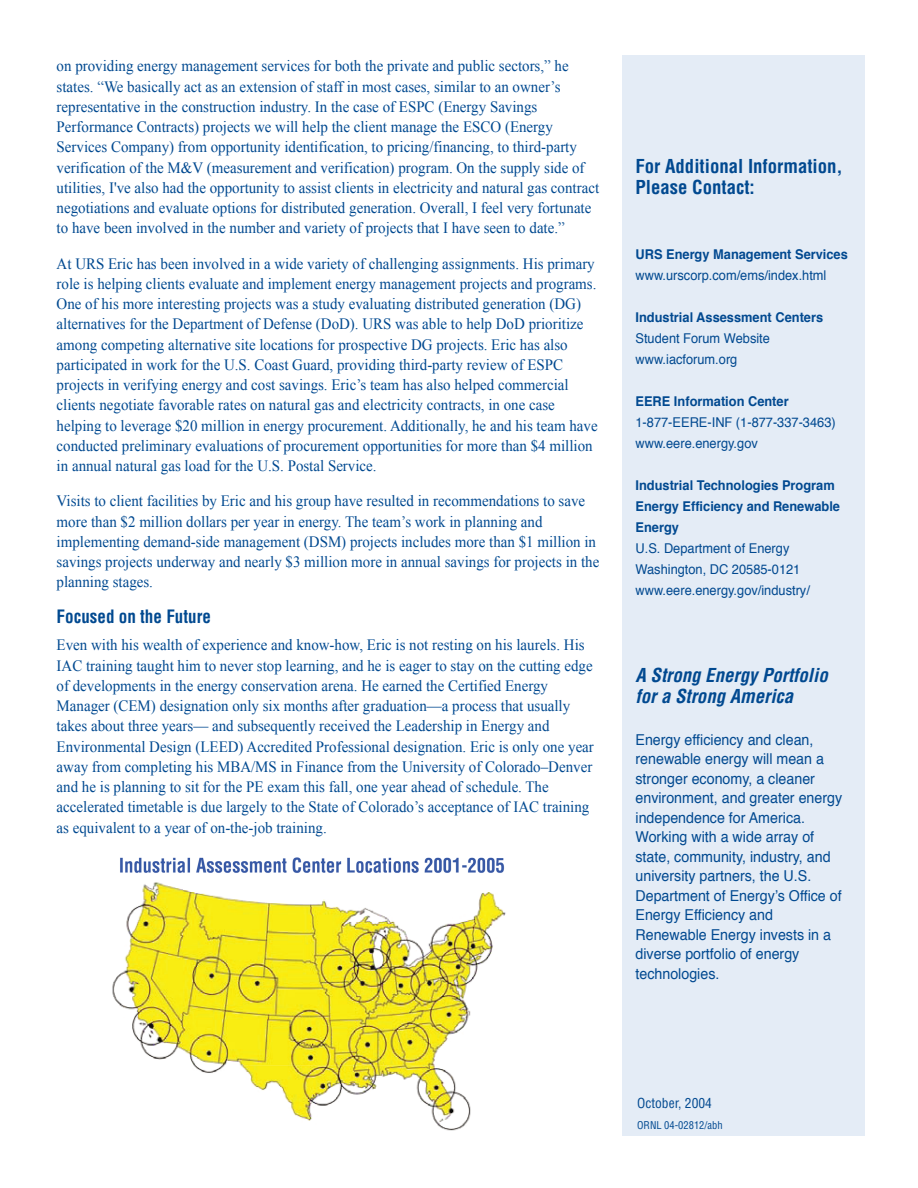
<style>
.page{position:relative;width:918px;height:1188px;background:#fff}
.page>*{position:absolute;margin:0;border:0;box-sizing:border-box;transform-origin:0 0}
.t1{font:italic 700 condensed 18.75px/21px "Helvetica";color:#014990}
.t2{font:700 condensed 18.75px/21px "Helvetica";color:#014990}
.t3{font:700 condensed 18px "Helvetica";color:#014990;scale:.95 1}
.t4{font:15.75px/20.2px "Times New Roman";color:#014990;scale:.95 1}
.t5{font:15px/19.5px "Helvetica";color:#014990;scale:.95 1}
.t6{font:13.5px/21px "Helvetica";color:#014990;scale:.95 1}
.t7{font:700 13.5px/21px "Helvetica";color:#014990;scale:.95 1}
.t8{font:condensed 13.5px "Helvetica";color:#014990}
.t9{font:condensed 10.5px "Helvetica";color:#014990}
</style>
<div class="page">
<div style="left:622px;top:55px;width:243px;height:1080px;background:#e4ecf6"></div>
<img style="left:112px;top:857px;width:394px;height:274px">
<p class="t4" style="left:57px;top:56px;width:573px">on providing energy management services for both the private and public sectors,” he states. “We basically act as an extension of staff in most cases, similar to an owner’s representative in the construction industry. In the case of ESPC (Energy Savings Performance Contracts) projects we will help the client manage the ESCO (Energy Services Company) from opportunity identification, to pricing/financing, to third-party verification of the M&amp;V (measurement and verification) program. On the supply side of utilities, I've also had the opportunity to assist clients in electricity and natural gas contract negotiations and evaluate options for distributed generation. Overall, I feel very fortunate to have been involved in the number and variety of projects that I have seen to date.”</p>
<p class="t4" style="left:57px;top:253px;width:571px">At URS Eric has been involved in a wide variety of challenging assignments. His primary role is helping clients evaluate and implement energy management projects and programs.<br>One of his more interesting projects was a study evaluating distributed generation (DG) alternatives for the Department of Defense (DoD). URS was able to help DoD prioritize among competing alternative site locations for prospective DG projects. Eric has also participated in work for the U.S. Coast Guard, providing third-party review of ESPC projects in verifying energy and cost savings. Eric’s team has also helped commercial clients negotiate favorable rates on natural gas and electricity contracts, in one case helping to leverage $20 million in energy procurement. Additionally, he and his team have conducted preliminary evaluations of procurement opportunities for more than $4 million in annual natural gas load for the U.S. Postal Service.</p>
<p class="t4" style="left:57px;top:491px;width:573px">Visits to client facilities by Eric and his group have resulted in recommendations to save more than $2 million dollars per year in energy. The team’s work in planning and implementing demand-side management (DSM) projects includes more than $1 million in savings projects underway and nearly $3 million more in annual savings for projects in the planning stages.</p>
<p class="t3" style="left:57px;top:605px;width:164px">Focused on the Future</p>
<p class="t4" style="left:57px;top:635px;width:567px">Even with his wealth of experience and know-how, Eric is not resting on his laurels. His IAC training taught him to never stop learning, and he is eager to stay on the cutting edge of developments in the energy conservation arena. He earned the Certified Energy Manager (CEM) designation only six months after graduation—a process that usually takes about three years— and subsequently received the Leadership in Energy and Environmental Design (LEED) Accredited Professional designation. Eric is only one year away from completing his MBA/MS in Finance from the University of Colorado–Denver and he is planning to sit for the PE exam this fall, one year ahead of schedule. The accelerated timetable is due largely to the State of Colorado’s acceptance of IAC training as equivalent to a year of on-the-job training.</p>
<p class="t2" style="left:636px;top:156px;width:209px">For Additional Information,<br>Please Contact:</p>
<p class="t7" style="left:636px;top:244px;width:225px">URS Energy Management Services</p>
<p class="t6" style="left:636px;top:266px;width:203px">www.urscorp.com/ems/index.html</p>
<p class="t7" style="left:636px;top:307px;width:199px">Industrial Assessment Centers</p>
<p class="t6" style="left:636px;top:329px;width:143px">Student Forum Website www.iacforum.org</p>
<p class="t7" style="left:636px;top:391px;width:163px">EERE Information Center</p>
<p class="t6" style="left:636px;top:413px;width:212px">1-877-EERE-INF (1-877-337-3463) www.eere.energy.gov</p>
<p class="t7" style="left:636px;top:475px;width:217px">Industrial Technologies Program<br>Energy Efficiency and Renewable<br>Energy</p>
<p class="t6" style="left:636px;top:539px;width:185px">U.S. Department of Energy<br>Washington, DC 20585-0121 www.eere.energy.gov/industry/</p>
<p class="t1" style="left:636px;top:664px;width:194px">A Strong Energy Portfolio for a Strong America</p>
<p class="t5" style="left:636px;top:731px;width:219px">Energy efficiency and clean, renewable energy will mean a stronger economy, a cleaner environment, and greater energy independence for America.<br>Working with a wide array of state, community, industry, and university partners, the U.S.<br>Department of Energy’s Office of<br>Energy Efficiency and<br>Renewable Energy invests in a diverse portfolio of energy technologies.</p>
<p class="t8" style="left:637px;top:1095px;width:76px">October, 2004</p>
<p class="t9" style="left:637px;top:1119px;width:87px">ORNL 04-02812/abh</p>
</div>
